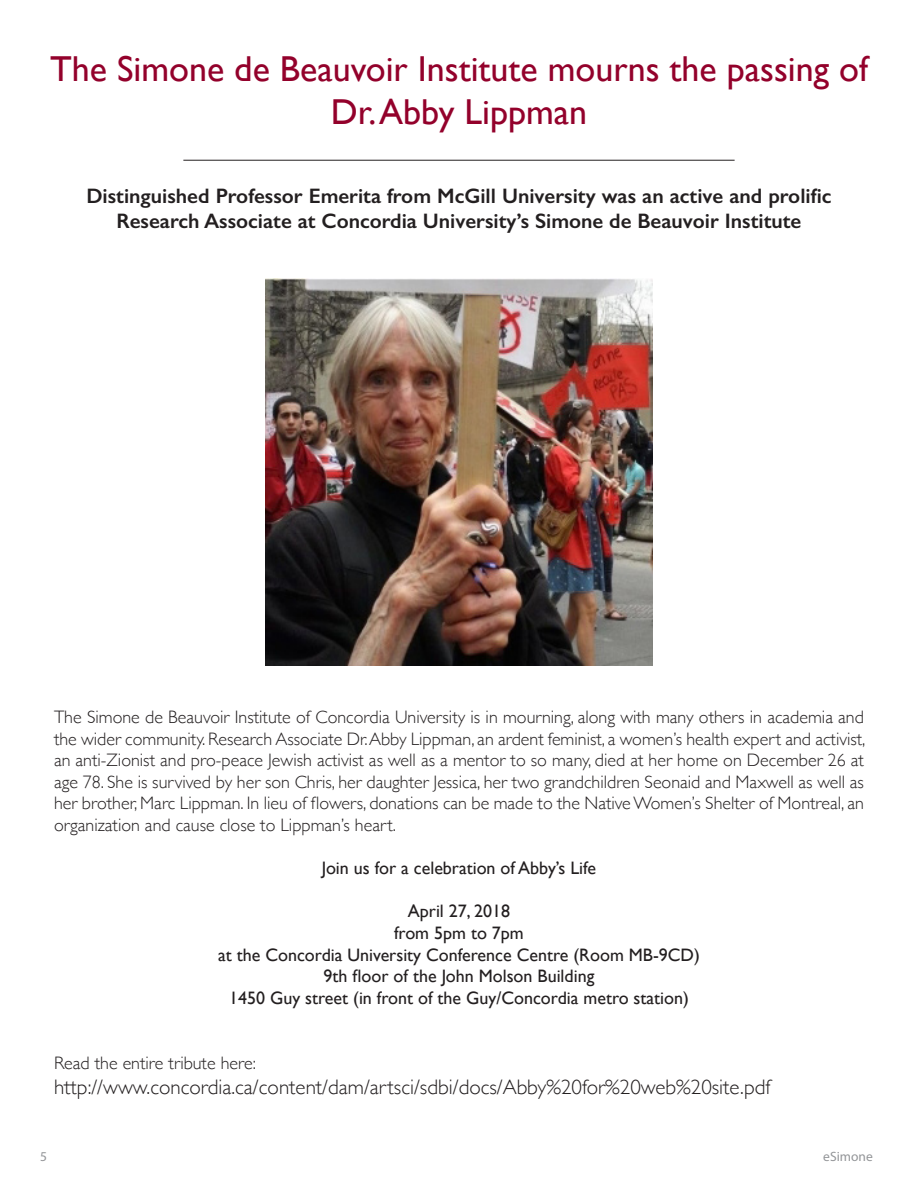
<style>
.page{position:relative;width:918px;height:1188px;background:#fff}
.page>*{position:absolute;margin:0;border:0;box-sizing:border-box;transform-origin:0 0}
.t1{font:36px/43.2px "Gill Sans";color:#93012b;text-align:center}
.t2{font:600 21px/25.2px "Gill Sans";color:#231f20;text-align:center}
.t3{font:300 21px "Gill Sans";color:#231f20}
.t4{font:300 18px/21.6px "Gill Sans";color:#231f20;text-align:justify}
.t5{font:18px "Gill Sans";color:#231f20}
.t6{font:13.5px "Myriad Pro";color:#939598}
</style>
<div class="page">
<hr style="left:183px;top:160px;width:552px;height:1px;background:#231f20">
<img style="left:266px;top:279px;width:386px;height:386px">
<p class="t1" style="left:50px;top:47px;width:819px">The Simone de Beauvoir Institute mourns the passing of<br>Dr. Abby Lippman</p>
<p class="t2" style="left:86px;top:183px;width:747px">Distinguished Professor Emerita from McGill University was an active and prolific<br>Research Associate at Concordia University’s Simone de Beauvoir Institute</p>
<p class="t4" style="left:54px;top:706px;width:813px">The Simone de Beauvoir Institute of Concordia University is in mourning, along with many others in academia and the wider community. Research Associate Dr. Abby Lippman, an ardent feminist, a women’s health expert and activist, an anti-Zionist and pro-peace Jewish activist as well as a mentor to so many, died at her home on December 26 at age 78. She is survived by her son Chris, her daughter Jessica, her two grandchildren Seonaid and Maxwell as well as her brother, Marc Lippman. In lieu of flowers, donations can be made to the Native Women’s Shelter of Montreal, an organization and cause close to Lippman’s heart.</p>
<p class="t5" style="left:322px;top:858px;width:276px">Join us for a celebration of Abby’s Life</p>
<p class="t5" style="left:408px;top:901px;width:104px">April 27, 2018</p>
<p class="t5" style="left:394px;top:922px;width:131px">from 5pm to 7pm</p>
<p class="t5" style="left:218px;top:944px;width:483px">at the Concordia University Conference Centre (Room MB-9CD)</p>
<p class="t5" style="left:324px;top:966px;width:272px">9th floor of the John Molson Building</p>
<p class="t5" style="left:229px;top:987px;width:461px">1450 Guy street (in front of the Guy/Concordia metro station)</p>
<p class="t4" style="left:54px;top:1051px;width:203px">Read the entire tribute here:</p>
<p class="t3" style="left:54px;top:1070px;width:718px">http://www.concordia.ca/content/dam/artsci/sdbi/docs/Abby%20for%20web%20site.pdf</p>
<p class="t6" style="left:40px;top:1148px;width:8px">5</p>
<p class="t6" style="left:823px;top:1148px;width:51px">eSimone</p>
</div>
